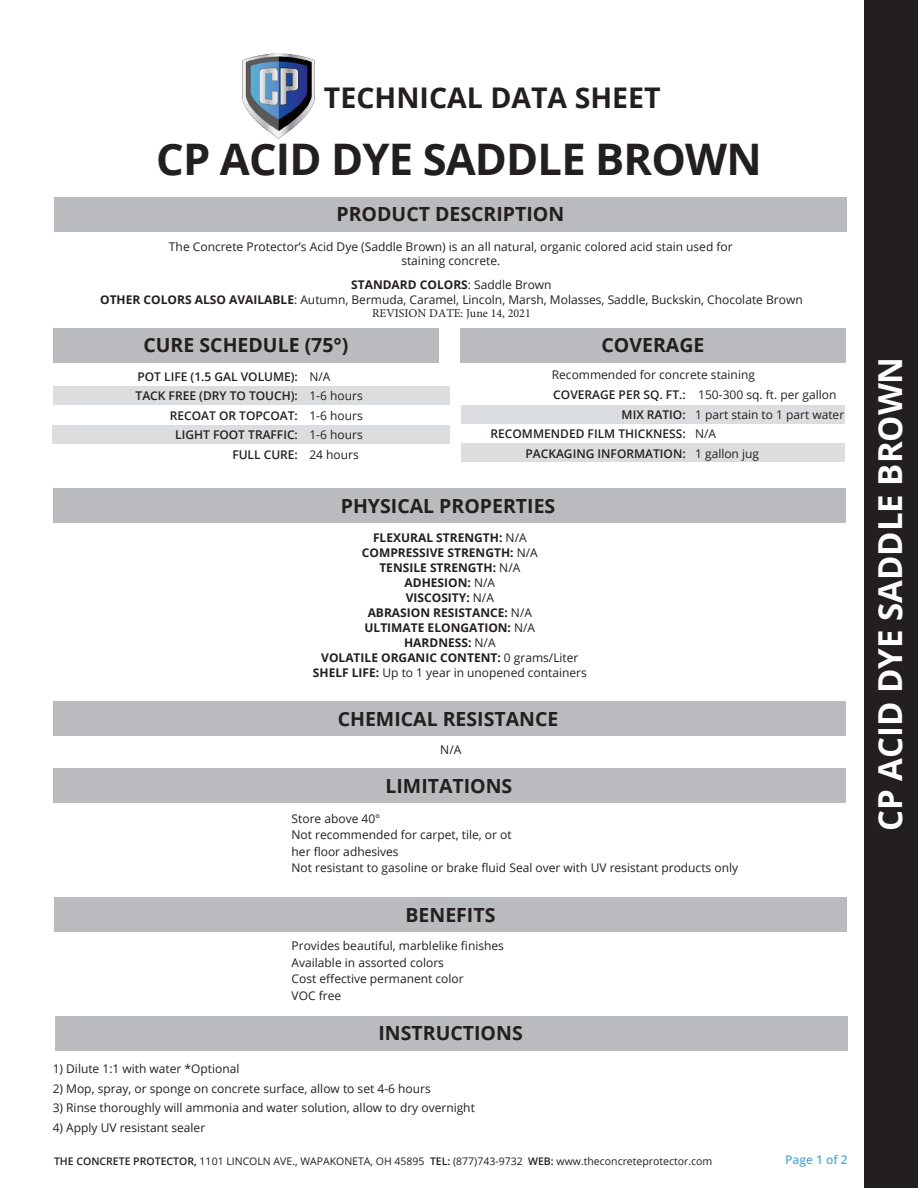
<style>
.page{position:relative;width:918px;height:1188px;background:#fff}
.page>*{position:absolute;margin:0;border:0;box-sizing:border-box;transform-origin:0 0}
.t1{font:700 43.5px "Open Sans";letter-spacing:-.02em;color:#231f20}
.t2{font:700 33px "Open Sans";color:#fff}
.t3{font:700 28.5px "Open Sans";color:#231f20}
.t4{font:700 19.5px "Open Sans";color:#231f20}
.t5{font:12px/14.1px "Open Sans";color:#231f20;text-align:center}
.t6{font:700 12px "Open Sans";color:#231f20}
.t7{font:600 12px "Open Sans";color:#231f20}
.t8{font:600 12px "Open Sans";color:#56add4}
.t9{font:10.5px "Open Sans";color:#231f20}
.s1{font-weight:700}
.s2{font-family:"Minion Pro"}
.s3{font-weight:400}
.s4{font-weight:600}
</style>
<div class="page">
<div style="left:865px;top:0;width:53px;height:1188px;background:#231f20"></div>
<div style="left:55px;top:197px;width:792px;height:34px;background:#babbbe"></div>
<div style="left:54px;top:328px;width:385px;height:34px;background:#babbbe"></div>
<div style="left:54px;top:386px;width:396px;height:18px;background:#dcdddf"></div>
<div style="left:461px;top:328px;width:385px;height:34px;background:#babbbe"></div>
<div style="left:53px;top:425px;width:397px;height:19px;background:#dcdddf"></div>
<div style="left:54px;top:702px;width:792px;height:34px;background:#babbbe"></div>
<div style="left:461px;top:405px;width:384px;height:18px;background:#dcdddf"></div>
<div style="left:461px;top:444px;width:384px;height:18px;background:#dcdddf"></div>
<div style="left:54px;top:489px;width:792px;height:34px;background:#babbbe"></div>
<img style="left:243px;top:53px;width:71px;height:85px">
<div style="left:53px;top:769px;width:792px;height:34px;background:#babbbe"></div>
<div style="left:55px;top:898px;width:792px;height:34px;background:#babbbe"></div>
<div style="left:55px;top:1016px;width:792px;height:34px;background:#babbbe"></div>
<p class="t3" style="left:324px;top:77px;width:338px">TECHNICAL DATA SHEET</p>
<p class="t1" style="left:156px;top:129px;width:607px">CP ACID DYE SADDLE BROWN</p>
<p class="t4" style="left:337px;top:200px;width:229px">PRODUCT DESCRIPTION</p>
<p class="t5" style="left:169px;top:239px;width:565px">The Concrete Protector’s Acid Dye (Saddle Brown) is an all natural, organic colored acid stain used for staining concrete.</p>
<p class="t5" style="left:100px;top:277px;width:704px"><span class="s1">STANDARD COLORS</span>: Saddle Brown<br><span class="s1">OTHER COLORS ALSO AVAILABLE</span>: Autumn, Bermuda, Caramel, Lincoln, Marsh, Molasses, Saddle, Buckskin, Chocolate Brown<br><span class="s2">REVISION DATE: June 14, 2021</span></p>
<p class="t4" style="left:143px;top:331px;width:207px">CURE SCHEDULE (75°)</p>
<p class="t4" style="left:602px;top:331px;width:104px">COVERAGE</p>
<p class="t7" style="left:137px;top:368px;width:162px">POT LIFE (1.5 GAL VOLUME):</p>
<p class="t7" style="left:136px;top:387px;width:164px">TACK FREE (DRY TO TOUCH):</p>
<p class="t7" style="left:170px;top:407px;width:130px">RECOAT OR TOPCOAT:</p>
<p class="t7" style="left:175px;top:426px;width:124px">LIGHT FOOT TRAFFIC:</p>
<p class="t7" style="left:232px;top:446px;width:67px">FULL CURE:</p>
<p class="t5" style="left:552px;top:367px;width:205px">Recommended for concrete staining</p>
<p class="t5" style="left:309px;top:369px;width:23px">N/A</p>
<p class="t5" style="left:309px;top:388px;width:55px">1-6 hours</p>
<p class="t5" style="left:309px;top:408px;width:55px">1-6 hours</p>
<p class="t5" style="left:309px;top:427px;width:55px">1-6 hours</p>
<p class="t5" style="left:309px;top:447px;width:51px">24 hours</p>
<p class="t5" style="left:698px;top:388px;width:140px">150-300 sq. ft. per gallon</p>
<p class="t5" style="left:695px;top:407px;width:151px">1 part stain to 1 part water</p>
<p class="t5" style="left:695px;top:427px;width:23px">N/A</p>
<p class="t5" style="left:695px;top:446px;width:66px">1 gallon jug</p>
<p class="t7" style="left:553px;top:387px;width:134px">COVERAGE PER SQ. FT.:</p>
<p class="t7" style="left:622px;top:406px;width:66px">MIX RATIO:</p>
<p class="t7" style="left:491px;top:426px;width:197px">RECOMMENDED FILM THICKNESS:</p>
<p class="t7" style="left:525px;top:445px;width:162px">PACKAGING INFORMATION:</p>
<p class="t4" style="left:341px;top:492px;width:216px">PHYSICAL PROPERTIES</p>
<p class="t6" style="left:373px;top:529px;width:155px">FLEXURAL STRENGTH: <span class="s3">N/A</span></p>
<p class="t6" style="left:362px;top:544px;width:177px">COMPRESSIVE STRENGTH: <span class="s3">N/A</span></p>
<p class="t6" style="left:379px;top:559px;width:142px">TENSILE STRENGTH: <span class="s3">N/A</span></p>
<p class="t6" style="left:405px;top:574px;width:92px">ADHESION: <span class="s3">N/A</span></p>
<p class="t6" style="left:406px;top:589px;width:90px">VISCOSITY: <span class="s3">N/A</span></p>
<p class="t6" style="left:368px;top:604px;width:166px">ABRASION RESISTANCE: <span class="s3">N/A</span></p>
<p class="t6" style="left:365px;top:619px;width:172px">ULTIMATE ELONGATION: <span class="s3">N/A</span></p>
<p class="t6" style="left:404px;top:634px;width:93px">HARDNESS: <span class="s3">N/A</span></p>
<p class="t6" style="left:321px;top:649px;width:259px">VOLATILE ORGANIC CONTENT: <span class="s3">0 grams/Liter</span></p>
<p class="t5" style="left:313px;top:665px;width:276px"><span class="s1">SHELF LIFE:</span> Up to 1 year in unopened containers</p>
<p class="t4" style="left:338px;top:705px;width:222px">CHEMICAL RESISTANCE</p>
<p class="t5" style="left:440px;top:742px;width:23px">N/A</p>
<p class="t4" style="left:385px;top:772px;width:128px">LIMITATIONS</p>
<p class="t5" style="left:292px;top:811px;width:90px">Store above 40°</p>
<p class="t5" style="left:292px;top:828px;width:222px">Not recommended for carpet, tile, or ot</p>
<p class="t5" style="left:292px;top:844px;width:109px">her floor adhesives</p>
<p class="t5" style="left:292px;top:861px;width:448px">Not resistant to gasoline or brake fluid Seal over with UV resistant products only</p>
<p class="t4" style="left:405px;top:901px;width:91px">BENEFITS</p>
<p class="t5" style="left:292px;top:939px;width:214px">Provides beautiful, marblelike finishes</p>
<p class="t5" style="left:292px;top:955px;width:154px">Available in assorted colors</p>
<p class="t5" style="left:292px;top:972px;width:174px">Cost effective permanent color</p>
<p class="t5" style="left:292px;top:988px;width:51px">VOC free</p>
<p class="t4" style="left:379px;top:1019px;width:146px">INSTRUCTIONS</p>
<p class="t5" style="left:53px;top:1061px;width:188px">1) Dilute 1:1 with water *Optional</p>
<p class="t5" style="left:53px;top:1081px;width:380px">2) Mop, spray, or sponge on concrete surface, allow to set 4-6 hours</p>
<p class="t5" style="left:53px;top:1100px;width:424px">3) Rinse thoroughly will ammonia and water solution, allow to dry overnight</p>
<p class="t5" style="left:53px;top:1120px;width:154px">4) Apply UV resistant sealer</p>
<p class="t9" style="left:54px;top:1154px;width:660px"><span class="s4">THE CONCRETE PROTECTOR,</span> 1101 LINCOLN AVE., WAPAKONETA, OH 45895 <span class="s4">TEL:</span> (877)743-9732 <span class="s4">WEB:</span> www.theconcreteprotector.com</p>
<p class="t8" style="left:785px;top:1152px;width:64px">Page 1 of 2</p>
<p class="t2" style="left:867px;top:831px;width:476px;rotate:-90deg">CP ACID DYE SADDLE BROWN</p>
</div>
